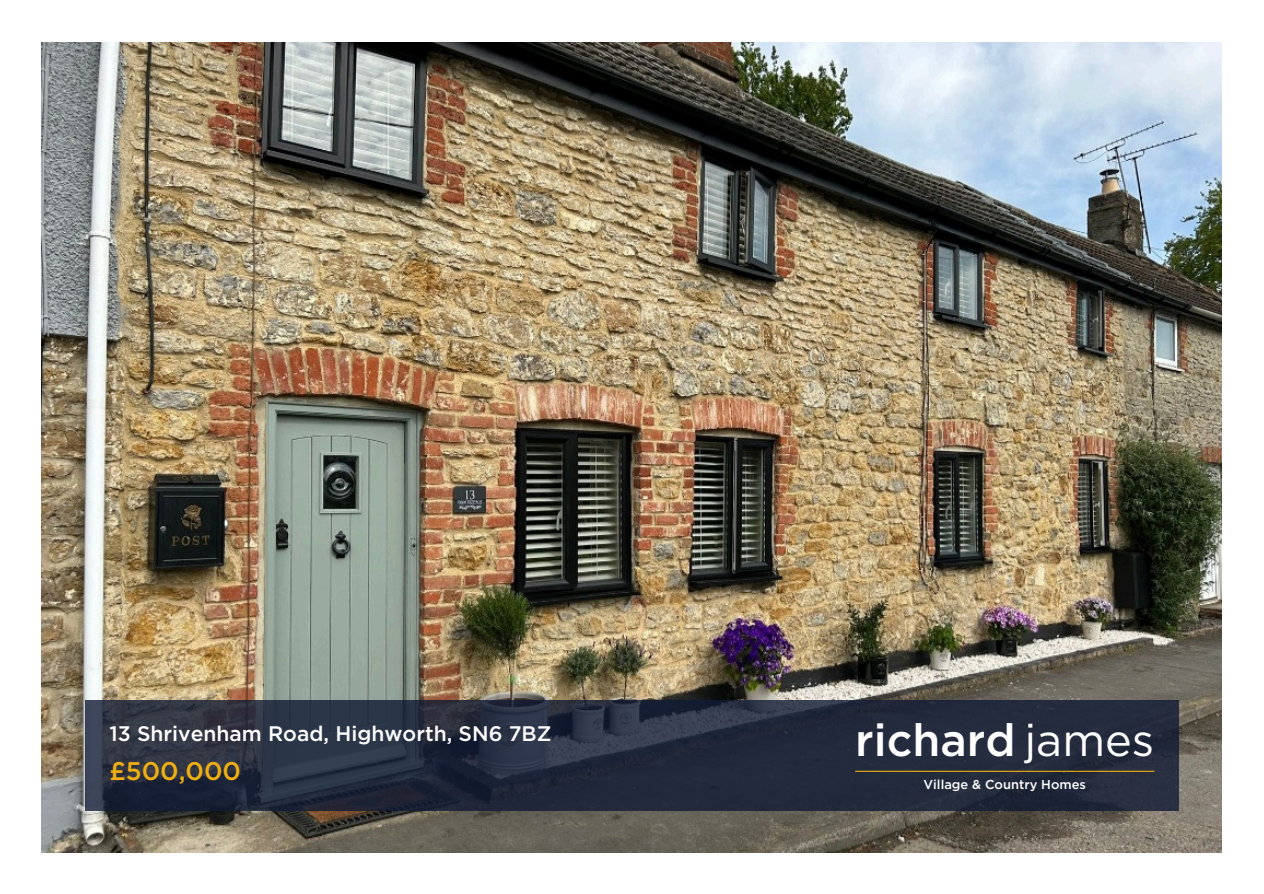
<style>
.page{position:relative;width:1264px;height:894px;background:#fff}
.page>*{position:absolute;margin:0;border:0;box-sizing:border-box;transform-origin:0 0}
.t1{font:500 45px "Gotham";color:#fff}
.t2{font:500 25.5px "Gotham";color:#efaf12}
.t3{font:500 21px "Gotham";color:#fff}
.t4{font:500 12.9px "Gotham";color:#fff}
.s1{font-weight:400}
</style>
<div class="page">
<img style="left:42px;top:42px;width:1179px;height:809px">
<svg style="left:85px;top:699px;width:1093px;height:111px;background:#272e3f"></svg>
<hr style="left:855px;top:770px;width:299px;height:1px;background:#efaf12">
<p class="t3" style="left:109px;top:719px;width:443px">13 Shrivenham Road, Highworth, SN6 7BZ</p>
<p class="t2" style="left:109px;top:753px;width:133px">£500,000</p>
<h1 class="t1" style="left:855px;top:710px;width:300px">richard <span class="s1">james</span></h1>
<p class="t4" style="left:923px;top:775px;width:164px">Village &amp; Country Homes</p>
</div>
